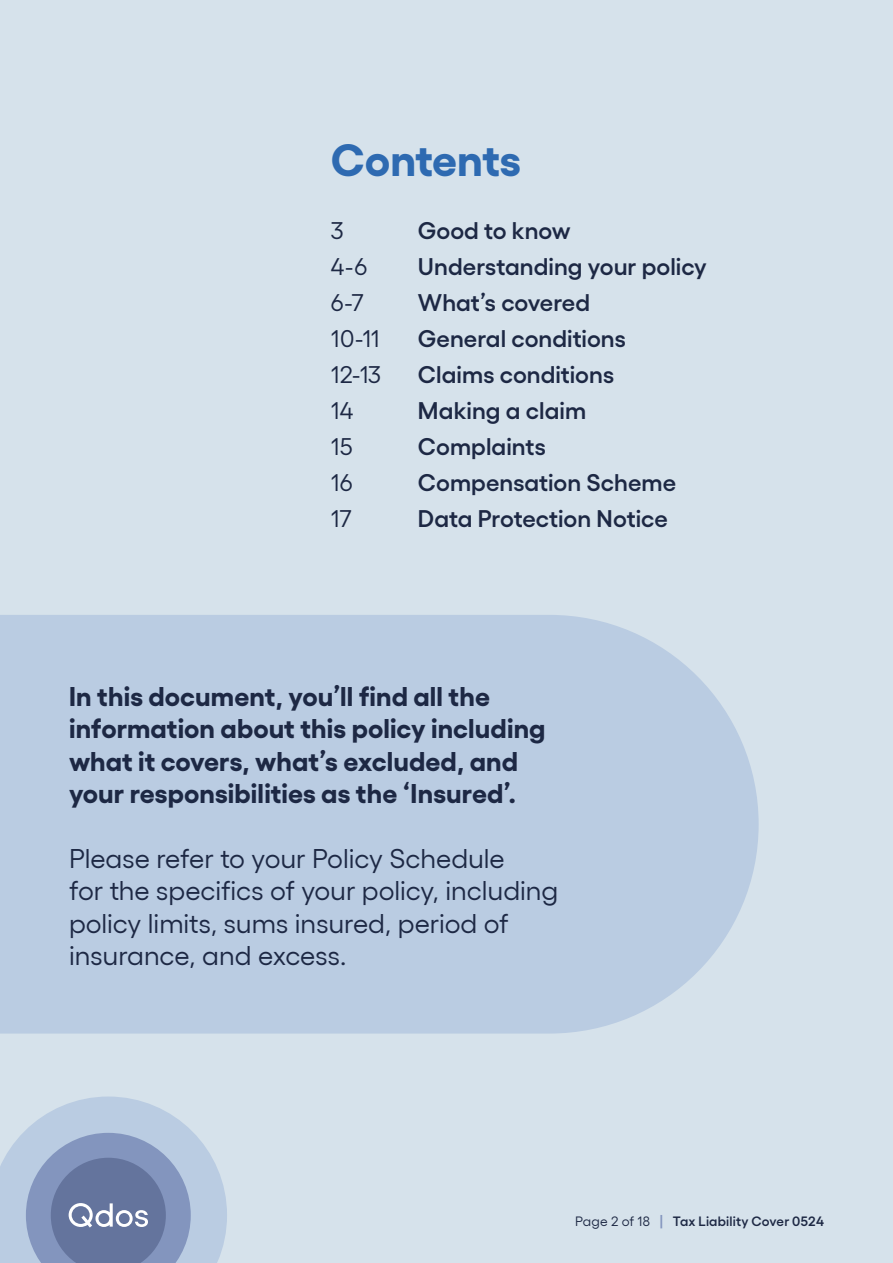
<style>
.page{position:relative;width:893px;height:1263px;background:#d6e2eb}
.page>*{position:absolute;margin:0;border:0;box-sizing:border-box;transform-origin:0 0}
.t1{font:700 45px "Gellix";letter-spacing:-.005em;color:#2e6ab1}
.t2{font:700 27px/32.4px "Gellix";letter-spacing:.005em;color:#1d2844}
.t3{font:27px/32.4px "Gellix";color:#1d2844}
.t4{font:600 24px "Gellix";color:#1d2844}
.t5{font:24px "Gellix";letter-spacing:.005em;color:#1d2844}
.t6{font:600 13.5px "Gellix";letter-spacing:.015em;color:#1d2844}
.s1{font-weight:400}
.s2{font-size:13.8px;color:#8395be}
</style>
<div class="page">
<svg style="left:0;top:1096px;width:227px;height:167px;background:#9eaecb"></svg>
<div style="left:0;top:615px;width:759px;height:418px;background:#bacce2"></div>
<h1 class="t1" style="left:331px;top:124px;width:192px">Contents</h1>
<p class="t5" style="left:331px;top:212px;width:14px">3</p>
<p class="t4" style="left:418px;top:211px;width:154px">Good to know</p>
<p class="t5" style="left:331px;top:248px;width:38px">4-6</p>
<p class="t4" style="left:418px;top:247px;width:290px">Understanding your policy</p>
<p class="t5" style="left:331px;top:284px;width:34px">6-7</p>
<p class="t4" style="left:418px;top:283px;width:174px">What’s covered</p>
<p class="t5" style="left:331px;top:320px;width:50px">10-11</p>
<p class="t4" style="left:418px;top:319px;width:209px">General conditions</p>
<p class="t5" style="left:331px;top:356px;width:52px">12-13</p>
<p class="t4" style="left:418px;top:355px;width:198px">Claims conditions</p>
<p class="t5" style="left:331px;top:392px;width:24px">14</p>
<p class="t4" style="left:418px;top:391px;width:170px">Making a claim</p>
<p class="t5" style="left:331px;top:428px;width:23px">15</p>
<p class="t4" style="left:418px;top:427px;width:129px">Complaints</p>
<p class="t5" style="left:331px;top:464px;width:23px">16</p>
<p class="t4" style="left:418px;top:463px;width:260px">Compensation Scheme</p>
<p class="t5" style="left:331px;top:500px;width:22px">17</p>
<p class="t4" style="left:418px;top:499px;width:251px">Data Protection Notice</p>
<p class="t2" style="left:69px;top:677px;width:478px">In this document, you’ll find all the information about this policy including what it covers, what’s excluded, and your responsibilities as the ‘Insured’.</p>
<p class="t3" style="left:69px;top:839px;width:491px">Please refer to your Policy Schedule<br>for the specifics of your policy, including policy limits, sums insured, period of insurance, and excess.</p>
<p class="t6" style="left:575px;top:1211px;width:250px"><span class="s1">Page 2 of 18</span> <span class="s2">|</span> Tax Liability Cover 0524</p>
</div>
